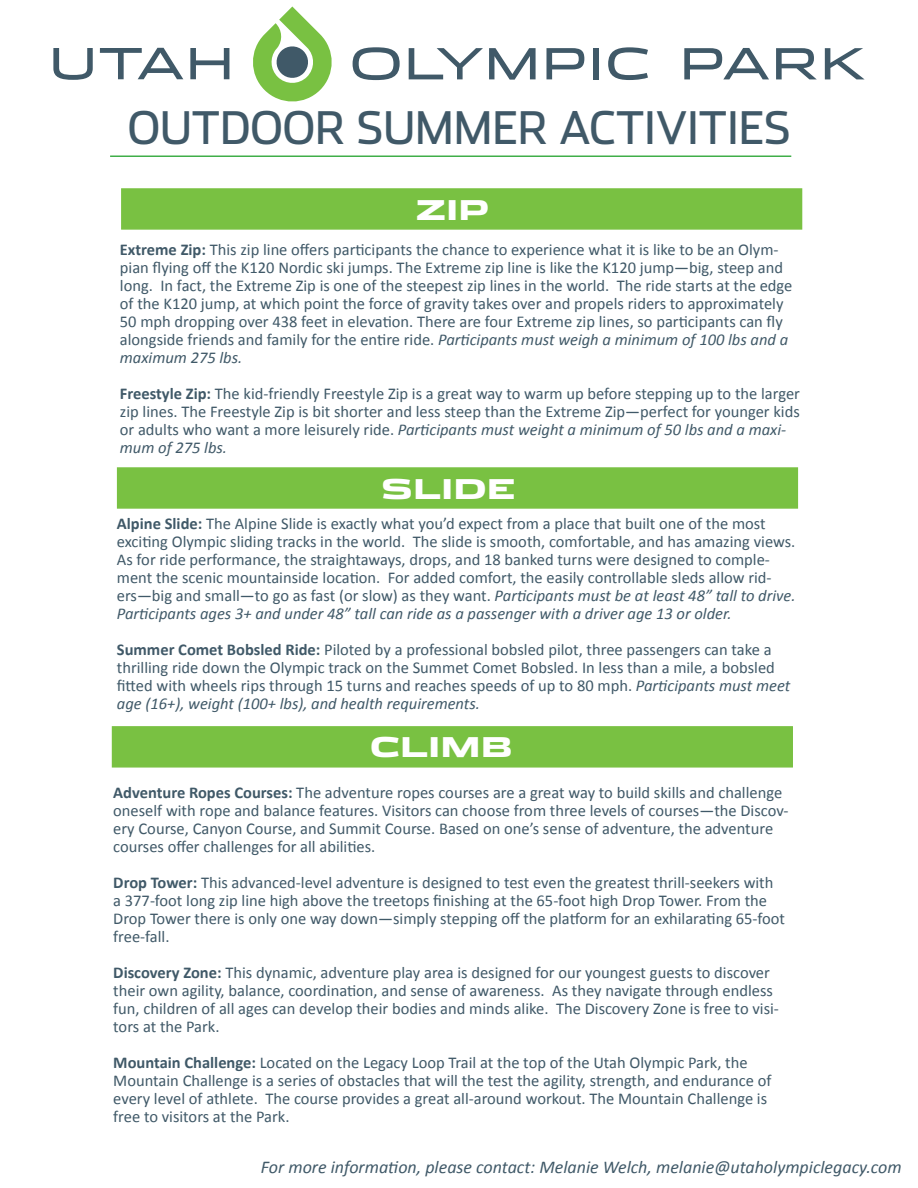
<style>
.page{position:relative;width:918px;height:1188px;background:#fff}
.page>*{position:absolute;margin:0;border:0;box-sizing:border-box;transform-origin:0 0}
.t1{font:45px "Stainless";color:#405968}
.t2{font:900 27px "Stainless Ext";color:#fff}
.t3{font:italic 18px "Calibri";color:#405968}
.t4{font:16.5px/18px "Calibri";color:#405968}
.s1{font-weight:700}
.s2{font-style:italic}
</style>
<div class="page">
<svg style="left:253px;top:7px;width:79px;height:95px"></svg>
<svg style="left:684px;top:48px;width:85px;height:31px"></svg>
<svg style="left:776px;top:48px;width:40px;height:31px"></svg>
<svg style="left:825px;top:48px;width:39px;height:31px"></svg>
<svg style="left:53px;top:48px;width:40px;height:32px"></svg>
<svg style="left:100px;top:48px;width:83px;height:31px"></svg>
<svg style="left:190px;top:48px;width:39px;height:31px"></svg>
<svg style="left:353px;top:47px;width:47px;height:33px"></svg>
<svg style="left:409px;top:48px;width:74px;height:31px"></svg>
<svg style="left:489px;top:48px;width:47px;height:32px"></svg>
<svg style="left:547px;top:48px;width:37px;height:31px"></svg>
<div style="left:593px;top:48px;width:6px;height:31px;background:#405968"></div>
<svg style="left:608px;top:47px;width:40px;height:33px"></svg>
<hr style="left:110px;top:155px;width:681px;height:2px;background:#40ae49">
<div style="left:121px;top:188px;width:681px;height:42px;background:#79c142;border:2px solid #79c142"></div>
<div style="left:117px;top:467px;width:681px;height:42px;background:#79c142;border:2px solid #79c142"></div>
<div style="left:112px;top:726px;width:681px;height:42px;background:#79c142;border:2px solid #79c142"></div>
<h1 class="t1" style="left:128px;top:101px;width:665px">OUTDOOR SUMMER ACTIVITIES</h1>
<h2 class="t2" style="left:416px;top:195px;width:75px">ZIP</h2>
<p class="t4" style="left:120px;top:240px;width:674px"><span class="s1">Extreme Zip:</span> This zip line offers participants the chance to experience what it is like to be an Olym&shy;pian flying off the K120 Nordic ski jumps. The Extreme zip line is like the K120 jump—big, steep and long. In fact, the Extreme Zip is one of the steepest zip lines in the world. The ride starts at the edge of the K120 jump, at which point the force of gravity takes over and propels riders to approximately 50 mph dropping over 438 feet in elevation. There are four Extreme zip lines, so participants can fly alongside friends and family for the entire ride. <span class="s2">Participants must weigh a minimum of 100 lbs and a maximum 275 lbs.</span></p>
<p class="t4" style="left:120px;top:384px;width:682px"><span class="s1">Freestyle Zip:</span> The kid-friendly Freestyle Zip is a great way to warm up before stepping up to the larger zip lines. The Freestyle Zip is bit shorter and less steep than the Extreme Zip—perfect for younger kids or adults who want a more leisurely ride. <span class="s2">Participants must weight a minimum of 50 lbs and a maxi&shy;mum of 275 lbs.</span></p>
<h2 class="t2" style="left:381px;top:474px;width:136px">SLIDE</h2>
<p class="t4" style="left:117px;top:515px;width:680px"><span class="s1">Alpine Slide:</span> The Alpine Slide is exactly what you’d expect from a place that built one of the most exciting Olympic sliding tracks in the world. The slide is smooth, comfortable, and has amazing views.<br>As for ride performance, the straightaways, drops, and 18 banked turns were designed to comple&shy;ment the scenic mountainside location. For added comfort, the easily controllable sleds allow rid&shy;ers—big and small—to go as fast (or slow) as they want. <span class="s2">Participants must be at least 48” tall to drive.<br>Participants ages 3+ and under 48” tall can ride as a passenger with a driver age 13 or older.</span></p>
<p class="t4" style="left:117px;top:641px;width:675px"><span class="s1">Summer Comet Bobsled Ride:</span> Piloted by a professional bobsled pilot, three passengers can take a thrilling ride down the Olympic track on the Summet Comet Bobsled. In less than a mile, a bobsled fitted with wheels rips through 15 turns and reaches speeds of up to 80 mph. <span class="s2">Participants must meet age (16+), weight (100+ lbs), and health requirements.</span></p>
<h2 class="t2" style="left:370px;top:731px;width:144px">CLIMB</h2>
<p class="t4" style="left:113px;top:783px;width:677px"><span class="s1">Adventure Ropes Courses:</span> The adventure ropes courses are a great way to build skills and challenge oneself with rope and balance features. Visitors can choose from three levels of courses—the Discov&shy;ery Course, Canyon Course, and Summit Course. Based on one’s sense of adventure, the adventure courses offer challenges for all abilities.</p>
<p class="t4" style="left:113px;top:873px;width:673px"><span class="s1">Drop Tower:</span> This advanced-level adventure is designed to test even the greatest thrill-seekers with a 377-foot long zip line high above the treetops finishing at the 65-foot high Drop Tower. From the Drop Tower there is only one way down—simply stepping off the platform for an exhilarating 65-foot free-fall.</p>
<p class="t4" style="left:113px;top:963px;width:667px"><span class="s1">Discovery Zone:</span> This dynamic, adventure play area is designed for our youngest guests to discover their own agility, balance, coordination, and sense of awareness. As they navigate through endless fun, children of all ages can develop their bodies and minds alike. The Discovery Zone is free to visi&shy;tors at the Park.</p>
<p class="t4" style="left:113px;top:1053px;width:660px"><span class="s1">Mountain Challenge:</span> Located on the Legacy Loop Trail at the top of the Utah Olympic Park, the Mountain Challenge is a series of obstacles that will the test the agility, strength, and endurance of every level of athlete. The course provides a great all-around workout. The Mountain Challenge is free to visitors at the Park.</p>
<p class="t3" style="left:261px;top:1155px;width:642px">For more information, please contact: Melanie Welch, melanie@utaholympiclegacy.com</p>
</div>
